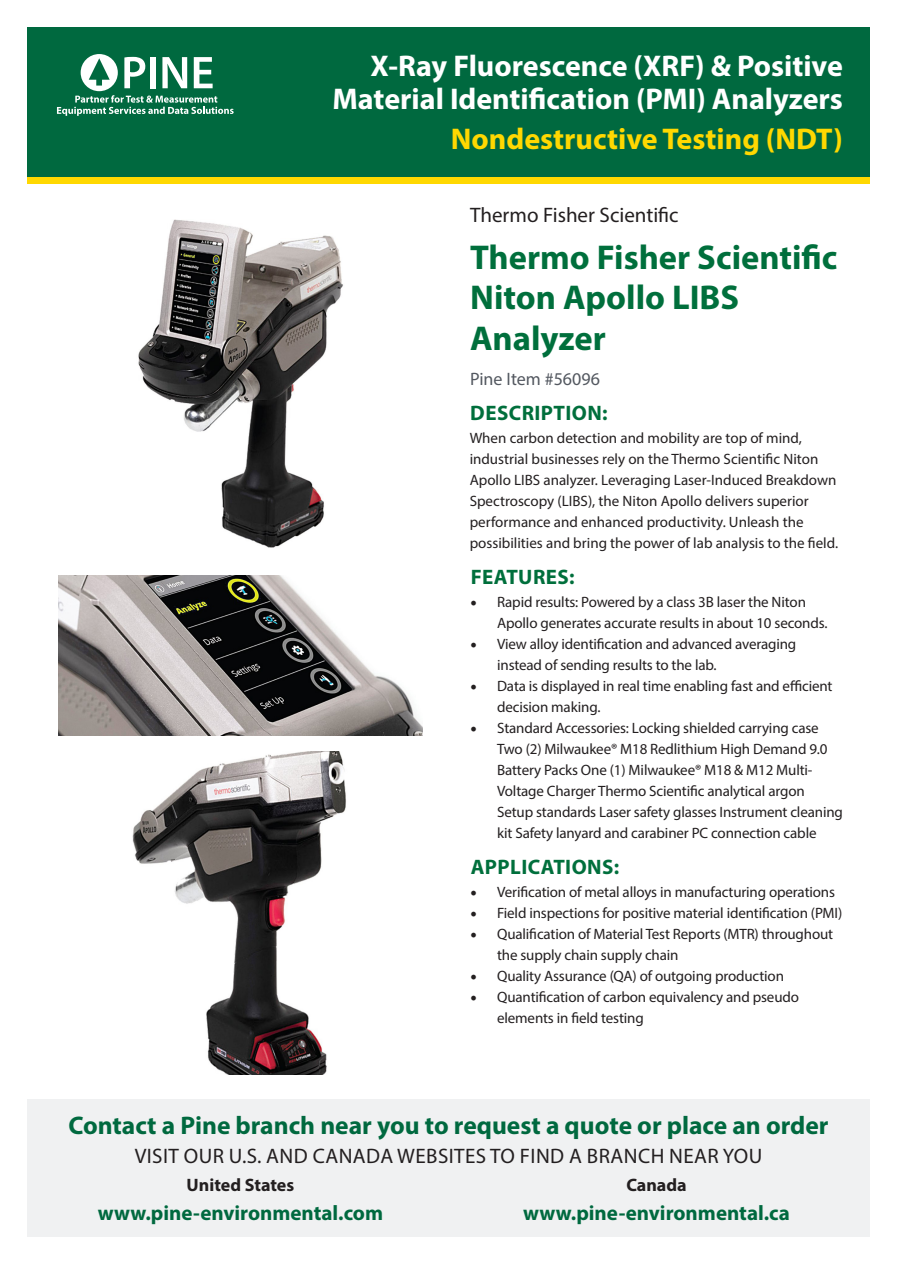
<style>
.page{position:relative;width:897px;height:1264px;background:#fff}
.page>*{position:absolute;margin:0;border:0;box-sizing:border-box;transform-origin:0 0}
.t1{font:700 34.5px/40.5px "Myriad Pro";color:#006f3c}
.t2{font:700 30px/33px "Myriad Pro";color:#fff;text-align:right}
.t3{font:700 30px "Myriad Pro";color:#ffd801}
.t4{font:700 25.5px "Myriad Pro";color:#00693f}
.t5{font:700 21px "Myriad Pro";color:#00693f}
.t6{font:21px "Myriad Pro";letter-spacing:.02em;color:#231f20}
.t7{font:700 21px "Myriad Pro";letter-spacing:.02em;color:#006f3c}
.t8{font:21px "Myriad Pro";color:#231f20}
.t9{font:700 18px "Myriad Pro";color:#231f20}
.t10{font:18px "Myriad Pro";color:#535860}
.t11{font:15px/21px "Myriad Pro";letter-spacing:-.01em;color:#231f20}
.s1{font-family:"Minion Pro";font-size:18px}
</style>
<div class="page">
<div style="left:27px;top:27px;width:842px;height:150px;background:#00693f"></div>
<div style="left:27px;top:177px;width:842px;height:7px;background:#ffd801"></div>
<svg style="left:57px;top:54px;width:176px;height:62px"></svg>
<div style="left:27px;top:1099px;width:842px;height:138px;background:#f0f1f2"></div>
<img style="left:138px;top:219px;width:205px;height:329px">
<img style="left:59px;top:575px;width:363px;height:160px">
<img style="left:132px;top:751px;width:214px;height:323px">
<p class="t2" style="left:332px;top:49px;width:512px">X-Ray Fluorescence (XRF) &amp; Positive<br>Material Identification (PMI) Analyzers</p>
<p class="t3" style="left:451px;top:119px;width:393px">Nondestructive Testing (NDT)</p>
<p class="t8" style="left:470px;top:201px;width:210px">Thermo Fisher Scientific</p>
<p class="t1" style="left:470px;top:236px;width:369px">Thermo Fisher Scientific<br>Niton Apollo LIBS<br>Analyzer</p>
<p class="t10" style="left:470px;top:367px;width:131px">Pine Item #56096</p>
<p class="t7" style="left:470px;top:400px;width:139px">DESCRIPTION:</p>
<p class="t11" style="left:469px;top:427px;width:370px">When carbon detection and mobility are top of mind, industrial businesses rely on the Thermo Scientific Niton Apollo LIBS analyzer. Leveraging Laser-Induced Breakdown Spectroscopy (LIBS), the Niton Apollo delivers superior performance and enhanced productivity. Unleash the possibilities and bring the power of lab analysis to the field.</p>
<p class="t7" style="left:470px;top:563px;width:105px">FEATURES:</p>
<p class="t11" style="left:497px;top:591px;width:332px;text-indent:-27px"><span class="s1">•</span> Rapid results: Powered by a class 3B laser the Niton<br>Apollo generates accurate results in about 10 seconds.</p>
<p class="t11" style="left:497px;top:633px;width:300px;text-indent:-27px"><span class="s1">•</span> View alloy identification and advanced averaging instead of sending results to the lab.</p>
<p class="t11" style="left:497px;top:675px;width:337px;text-indent:-27px"><span class="s1">•</span> Data is displayed in real time enabling fast and efficient decision making.</p>
<p class="t11" style="left:497px;top:717px;width:347px;text-indent:-27px"><span class="s1">•</span> Standard Accessories: Locking shielded carrying case Two (2) Milwaukee® M18 Redlithium High Demand 9.0<br>Battery Packs One (1) Milwaukee® M18 &amp; M12 Multi-Voltage Charger Thermo Scientific analytical argon Setup standards Laser safety glasses Instrument cleaning kit Safety lanyard and carabiner PC connection cable</p>
<p class="t7" style="left:470px;top:853px;width:150px">APPLICATIONS:</p>
<p class="t11" style="left:470px;top:881px;width:366px"><span class="s1">•</span> Verification of metal alloys in manufacturing operations</p>
<p class="t11" style="left:470px;top:902px;width:373px"><span class="s1">•</span> Field inspections for positive material identification (PMI)</p>
<p class="t11" style="left:497px;top:923px;width:337px;text-indent:-27px"><span class="s1">•</span> Qualification of Material Test Reports (MTR) throughout the supply chain supply chain</p>
<p class="t11" style="left:470px;top:965px;width:315px"><span class="s1">•</span> Quality Assurance (QA) of outgoing production</p>
<p class="t11" style="left:497px;top:986px;width:303px;text-indent:-27px"><span class="s1">•</span> Quantification of carbon equivalency and pseudo elements in field testing</p>
<p class="t4" style="left:68px;top:1109px;width:761px">Contact a Pine branch near you to request a quote or place an order</p>
<p class="t6" style="left:135px;top:1143px;width:629px">VISIT OUR U.S. AND CANADA WEBSITES TO FIND A BRANCH NEAR YOU</p>
<p class="t9" style="left:187px;top:1173px;width:109px">United States</p>
<p class="t9" style="left:626px;top:1173px;width:62px">Canada</p>
<p class="t5" style="left:98px;top:1199px;width:287px">www.pine-environmental.com</p>
<p class="t5" style="left:523px;top:1199px;width:268px">www.pine-environmental.ca</p>
</div>
